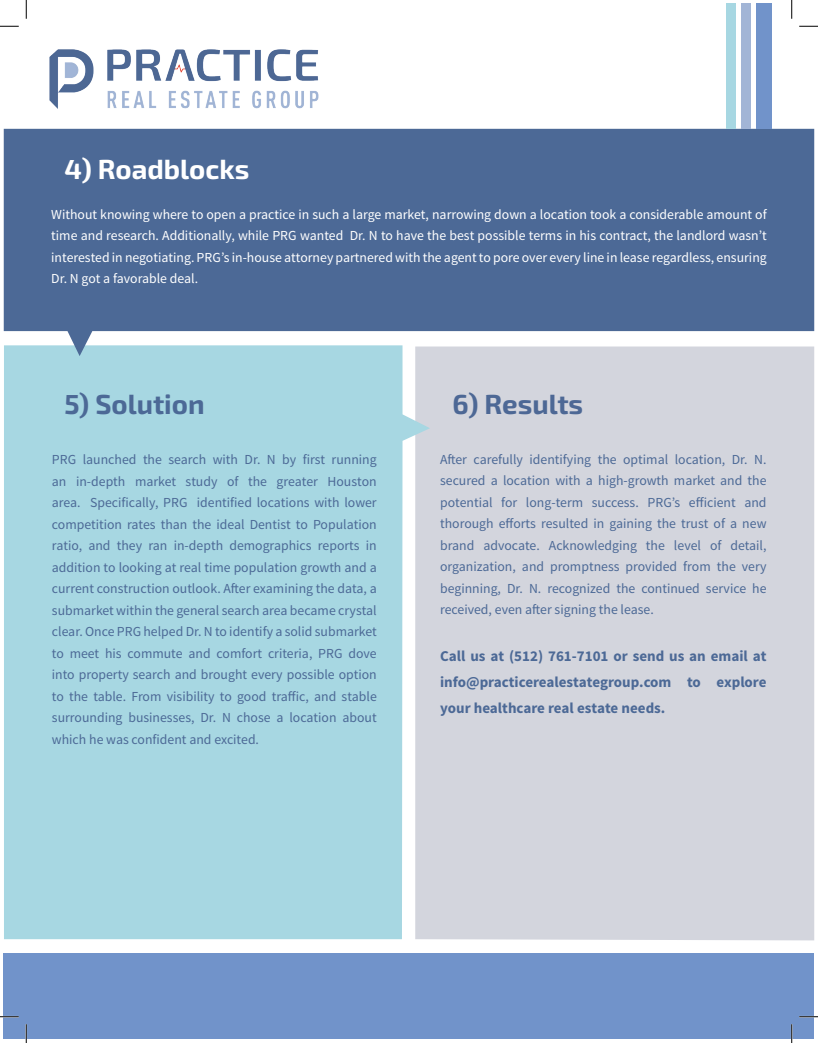
<style>
.page{position:relative;width:818px;height:1043px;background:#fff}
.page>*{position:absolute;margin:0;border:0;box-sizing:border-box;transform-origin:0 0}
.t1{font:27.5px "Exo 2";color:#fff}
.t2{font:27.5px "Exo 2";color:#4c6996}
.t3{font:27.5px "Exo 2";color:#4d6895}
.t4{font:700 15px/25.5px "Source Sans Pro";color:#4c6996;text-align:justify}
.t5{font:13.75px/21.5px "Source Sans Pro";color:#4c6996;text-align:justify}
.t6{font:13.75px/21.5px "Source Sans Pro";color:#fff;text-align:justify}
</style>
<div class="page">
<div style="left:425px;top:356px;width:389px;height:584px;background:#d3d5dd"></div>
<div style="left:4px;top:356px;width:426px;height:583px;background:#a7d7e2"></div>
<svg style="left:4px;top:129px;width:810px;height:227px;fill:#4c6996"></svg>
<div style="left:741px;top:4px;width:10px;height:125px;background:#a2b5d6"></div>
<div style="left:726px;top:4px;width:9px;height:125px;background:#a7d7e2"></div>
<div style="left:756px;top:4px;width:15px;height:125px;background:#7193ca"></div>
<div style="left:4px;top:953px;width:810px;height:86px;background:#7193ca"></div>
<img style="left:49px;top:49px;width:270px;height:60px">
<svg style="left:0;top:25px;width:19px;height:2px"></svg>
<svg style="left:799px;top:25px;width:19px;height:2px"></svg>
<svg style="left:0;top:1015px;width:19px;height:2px"></svg>
<svg style="left:799px;top:1016px;width:19px;height:1px"></svg>
<svg style="left:25px;top:0;width:2px;height:19px"></svg>
<svg style="left:25px;top:1024px;width:2px;height:18px"></svg>
<svg style="left:791px;top:0;width:1px;height:19px"></svg>
<svg style="left:791px;top:1024px;width:1px;height:18px"></svg>
<p class="t1" style="left:64px;top:150px;width:187px">4) Roadblocks</p>
<p class="t6" style="left:51px;top:204px;width:717px">Without knowing where to open a practice in such a large market, narrowing down a location took a considerable amount of time and research. Additionally, while PRG wanted Dr. N to have the best possible terms in his contract, the landlord wasn’t interested in negotiating. PRG’s in-house attorney partnered with the agent to pore over every line in lease regardless, ensuring Dr. N got a favorable deal.</p>
<p class="t2" style="left:64px;top:385px;width:142px">5) Solution</p>
<p class="t5" style="left:52px;top:449px;width:326px">PRG launched the search with Dr. N by first running an in-depth market study of the greater Houston area. Specifically, PRG identified locations with lower competition rates than the ideal Dentist to Population ratio, and they ran in-depth demographics reports in addition to looking at real time population growth and a current construction outlook. After examining the data, a submarket within the general search area became crystal clear. Once PRG helped Dr. N to identify a solid submarket to meet his commute and comfort criteria, PRG dove into property search and brought every possible option to the table. From visibility to good traffic, and stable surrounding businesses, Dr. N chose a location about which he was confident and excited.</p>
<p class="t5" style="left:440px;top:449px;width:328px">After carefully identifying the optimal location, Dr. N. secured a location with a high-growth market and the potential for long-term success. PRG’s efficient and thorough efforts resulted in gaining the trust of a new brand advocate. Acknowledging the level of detail, organization, and promptness provided from the very beginning, Dr. N. recognized the continued service he received, even after signing the lease.</p>
<p class="t3" style="left:452px;top:385px;width:132px">6) Results</p>
<p class="t4" style="left:440px;top:644px;width:328px">Call us at (512) 761-7101 or send us an email at info@practicerealestategroup.com to explore your healthcare real estate needs.</p>
</div>
